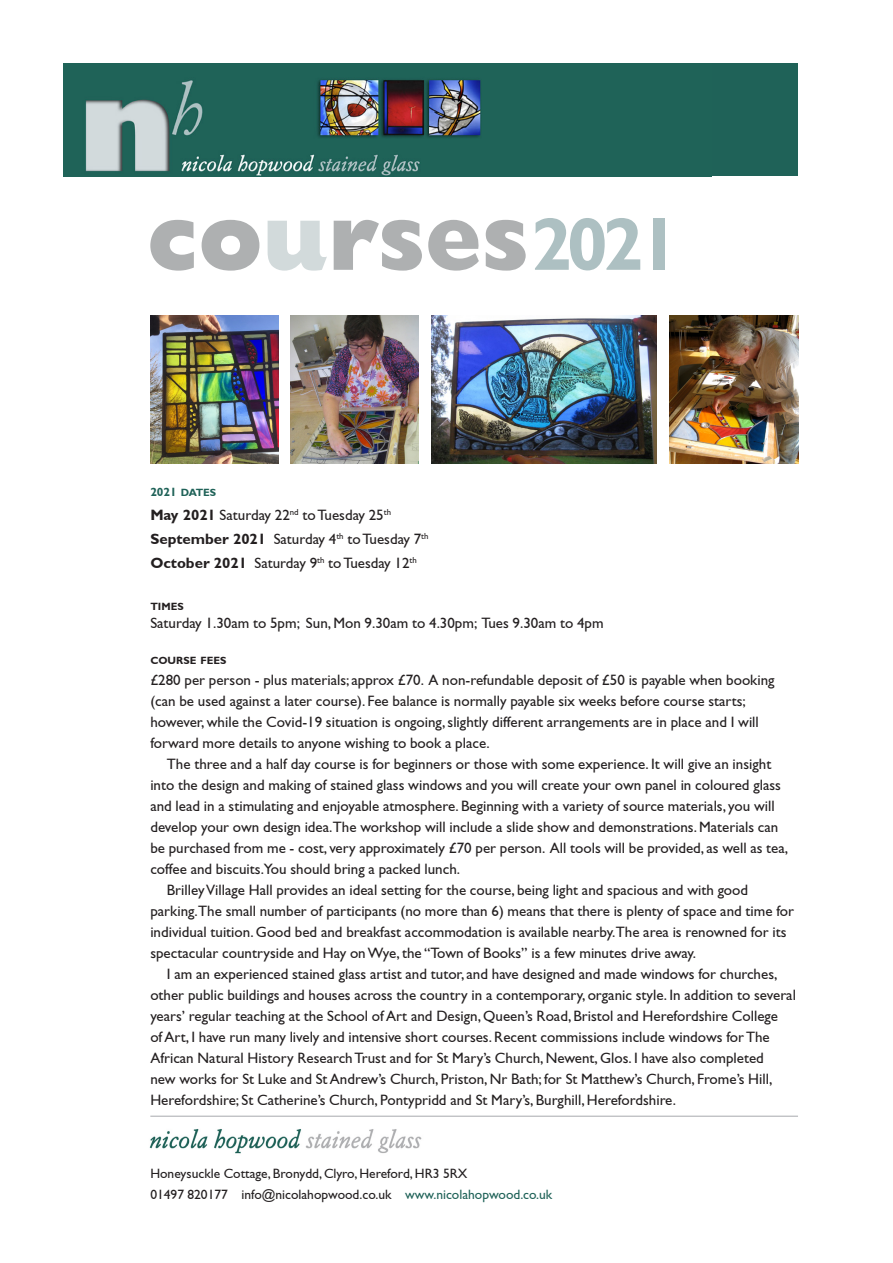
<style>
.page{position:relative;width:893px;height:1263px;background:#fff}
.page>*{position:absolute;margin:0;border:0;box-sizing:border-box;transform-origin:0 0}
.t1{font:800 93px "Gill Sans";color:#aeb0b1}
.t2{font:15px/21px "Gill Sans";color:#231f20}
.t3{font:13.5px "Gill Sans";color:#231f20}
.t4{font:700 10.5px "Gill Sans";color:#231f20}
.t5{font:700 10.5px "Gill Sans";letter-spacing:-.03em;color:#1f6258}
.s1{color:#d2dadb}
.s2{font-weight:700;font-size:75px;color:#adc0c2}
.s3{font-size:12px}
.s4{font-weight:700}
.s5{color:#1f6258}
</style>
<div class="page">
<img style="left:150px;top:316px;width:128px;height:147px">
<img style="left:291px;top:316px;width:128px;height:147px">
<img style="left:432px;top:316px;width:224px;height:147px">
<img style="left:669px;top:316px;width:129px;height:147px">
<div style="left:677px;top:64px;width:121px;height:112px;background:#1f6258"></div>
<img style="left:64px;top:64px;width:613px;height:112px">
<img style="left:149px;top:1129px;width:273px;height:25px">
<hr style="left:150px;top:1116px;width:648px;height:1px;background:#a8a9ad">
<p class="t1" style="left:147px;top:184px;width:534px">co<span class="s1">u</span>rses<span class="s2">2021</span></p>
<p class="t5" style="left:150px;top:486px;width:67px"><span class="s3">2021</span> DATES</p>
<p class="t2" style="left:150px;top:504px;width:242px"><span class="s4">May 2021</span> Saturday 22<sup>nd</sup> to Tuesday 25<sup>th</sup></p>
<p class="t2" style="left:150px;top:528px;width:280px"><span class="s4">September 2021</span> Saturday 4<sup>th</sup> to Tuesday 7<sup>th</sup></p>
<p class="t2" style="left:150px;top:552px;width:268px"><span class="s4">October 2021</span> Saturday 9<sup>th</sup> to Tuesday 12<sup>th</sup></p>
<p class="t4" style="left:150px;top:600px;width:35px">TIMES</p>
<p class="t2" style="left:150px;top:612px;width:455px">Saturday 1.30am to 5pm; Sun, Mon 9.30am to 4.30pm; Tues 9.30am to 4pm</p>
<p class="t4" style="left:150px;top:654px;width:78px">COURSE FEES</p>
<p class="t2" style="left:150px;top:669px;width:626px">£280 per person - plus materials; approx £70. A non-refundable deposit of £50 is payable when booking (can be used against a later course). Fee balance is normally payable six weeks before course starts; however, while the Covid-19 situation is ongoing, slightly different arrangements are in place and I will forward more details to anyone wishing to book a place.</p>
<p class="t2" style="left:150px;top:753px;width:639px;text-indent:16px">The three and a half day course is for beginners or those with some experience. It will give an insight into the design and making of stained glass windows and you will create your own panel in coloured glass and lead in a stimulating and enjoyable atmosphere. Beginning with a variety of source materials, you will develop your own design idea.The workshop will include a slide show and demonstrations. Materials can be purchased from me - cost, very approximately £70 per person. All tools will be provided, as well as tea, coffee and biscuits.You should bring a packed lunch.</p>
<p class="t2" style="left:150px;top:879px;width:645px;text-indent:16px">Brilley Village Hall provides an ideal setting for the course, being light and spacious and with good parking.The small number of participants (no more than 6) means that there is plenty of space and time for individual tuition. Good bed and breakfast accommodation is available nearby.The area is renowned for its spectacular countryside and Hay on Wye, the “Town of Books” is a few minutes drive away.</p>
<p class="t2" style="left:150px;top:963px;width:647px;text-indent:16px">I am an experienced stained glass artist and tutor, and have designed and made windows for churches, other public buildings and houses across the country in a contemporary, organic style. In addition to several years’ regular teaching at the School of Art and Design, Queen’s Road, Bristol and Herefordshire College<br>of Art, I have run many lively and intensive short courses. Recent commissions include windows for The African Natural History Research Trust and for St Mary’s Church, Newent, Glos. I have also completed<br>new works for St Luke and St Andrew’s Church, Priston, Nr Bath; for St Matthew’s Church, Frome’s Hill, Herefordshire; St Catherine’s Church, Pontypridd and St Mary’s, Burghill, Herefordshire.</p>
<p class="t3" style="left:150px;top:1165px;width:319px">Honeysuckle Cottage, Bronydd, Clyro, Hereford, HR3 5RX</p>
<p class="t3" style="left:150px;top:1186px;width:404px">01497 820177 info@nicolahopwood.co.uk <span class="s5">www.nicolahopwood.co.uk</span></p>
</div>
